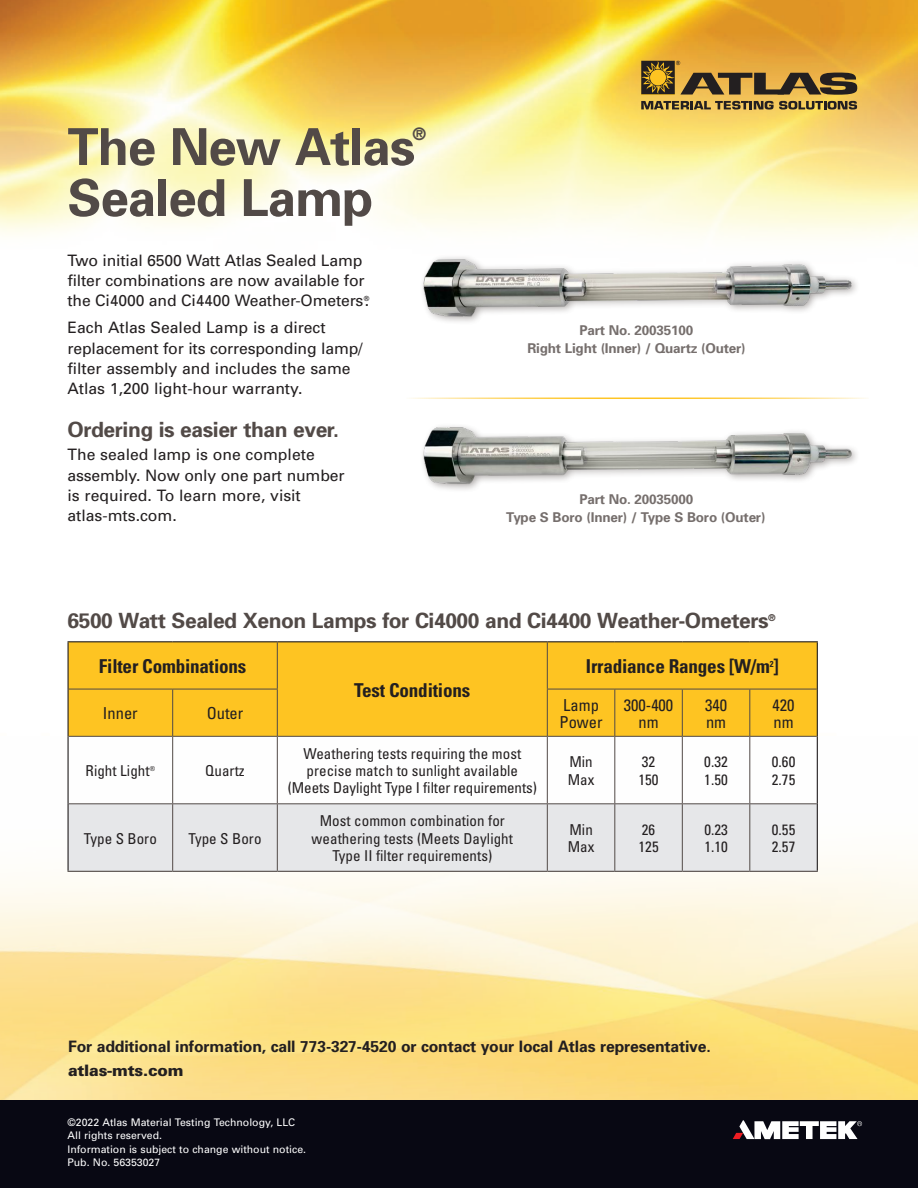
<style>
.page{position:relative;width:918px;height:1188px;background:#fff}
.page>*{position:absolute;margin:0;border:0;box-sizing:border-box;transform-origin:0 0}
.t1{font:700 51px "Univers";letter-spacing:-.02em;color:#524a47}
.t2{font:700 21px "Univers";letter-spacing:-.02em;color:#524a47}
.t3{font:700 condensed 19.2px "Univers";letter-spacing:-.01em;color:#231f20}
.t4{font:700 17.25px "Univers";color:#524a47}
.t5{font:condensed 16.5px/16.5px "Univers";color:#231f20}
.t6{font:15.75px/20.2px "Univers";letter-spacing:-.01em;color:#231f20}
.t7{font:700 15.75px "Univers";letter-spacing:-.01em;color:#231f20}
.t8{font:900 15.75px "Univers";letter-spacing:-.015em;color:#231f20}
.t9{font:condensed 15px/17.2px "Univers";letter-spacing:.005em;color:#231f20}
.t10{font:700 13.5px/18px "Univers";letter-spacing:-.015em;color:#766f6d;text-align:center}
.t11{font:10.5px/13.5px "Univers";color:#fff}
.t12{font:7.05px "Univers";color:#231f20}
.t13{font:condensed 6.75px "Univers";color:#231f20}
</style>
<div class="page">
<svg style="left:0;top:763px;width:918px;height:337px"></svg>
<img style="left:0;top:0;width:918px;height:736px">
<svg style="left:0;top:33px;width:918px;height:250px"></svg>
<div style="left:0;top:1100px;width:918px;height:88px;background:#080813"></div>
<svg style="left:733px;top:1120px;width:129px;height:19px"></svg>
<div style="left:69px;top:642px;width:748px;height:94px;background:#fec422"></div>
<div style="left:69px;top:804px;width:748px;height:67px;background:#e6e7e9"></div>
<hr style="left:68px;top:641px;width:105px;height:1px;background:#231f20">
<hr style="left:68px;top:642px;width:1px;height:47px;background:#231f20">
<hr style="left:173px;top:641px;width:104px;height:1px;background:#231f20">
<hr style="left:277px;top:641px;width:270px;height:1px;background:#231f20">
<hr style="left:547px;top:641px;width:68px;height:1px;background:#231f20">
<hr style="left:615px;top:641px;width:67px;height:1px;background:#231f20">
<hr style="left:682px;top:641px;width:68px;height:1px;background:#231f20">
<hr style="left:750px;top:641px;width:68px;height:1px;background:#231f20">
<hr style="left:817px;top:642px;width:1px;height:47px;background:#231f20">
<hr style="left:68px;top:689px;width:1px;height:47px;background:#231f20">
<hr style="left:817px;top:689px;width:1px;height:47px;background:#231f20">
<hr style="left:68px;top:736px;width:1px;height:68px;background:#231f20">
<hr style="left:817px;top:736px;width:1px;height:68px;background:#231f20">
<hr style="left:68px;top:804px;width:1px;height:67px;background:#231f20">
<hr style="left:817px;top:804px;width:1px;height:67px;background:#231f20">
<hr style="left:277px;top:642px;width:1px;height:47px;background:#524a47">
<hr style="left:547px;top:642px;width:1px;height:47px;background:#524a47">
<hr style="left:69px;top:689px;width:104px;height:1px;background:#524a47">
<hr style="left:173px;top:689px;width:105px;height:1px;background:#524a47">
<hr style="left:172px;top:689px;width:1px;height:47px;background:#524a47">
<hr style="left:277px;top:689px;width:1px;height:47px;background:#524a47">
<hr style="left:547px;top:689px;width:68px;height:1px;background:#524a47">
<hr style="left:547px;top:689px;width:1px;height:47px;background:#524a47">
<hr style="left:615px;top:689px;width:67px;height:1px;background:#524a47">
<hr style="left:614px;top:689px;width:1px;height:47px;background:#524a47">
<hr style="left:682px;top:689px;width:68px;height:1px;background:#524a47">
<hr style="left:682px;top:689px;width:1px;height:47px;background:#524a47">
<hr style="left:750px;top:689px;width:67px;height:1px;background:#524a47">
<hr style="left:749px;top:689px;width:1px;height:47px;background:#524a47">
<hr style="left:69px;top:736px;width:104px;height:1px;background:#524a47">
<hr style="left:173px;top:736px;width:104px;height:1px;background:#524a47">
<hr style="left:172px;top:737px;width:1px;height:66px;background:#524a47">
<hr style="left:277px;top:736px;width:270px;height:1px;background:#524a47">
<hr style="left:277px;top:737px;width:1px;height:66px;background:#524a47">
<hr style="left:547px;top:736px;width:68px;height:1px;background:#524a47">
<hr style="left:547px;top:737px;width:1px;height:66px;background:#524a47">
<hr style="left:615px;top:736px;width:67px;height:1px;background:#524a47">
<hr style="left:614px;top:737px;width:1px;height:66px;background:#524a47">
<hr style="left:682px;top:736px;width:68px;height:1px;background:#524a47">
<hr style="left:682px;top:737px;width:1px;height:66px;background:#524a47">
<hr style="left:750px;top:736px;width:67px;height:1px;background:#524a47">
<hr style="left:749px;top:737px;width:1px;height:66px;background:#524a47">
<hr style="left:69px;top:803px;width:104px;height:1px;background:#524a47">
<hr style="left:173px;top:803px;width:104px;height:1px;background:#524a47">
<hr style="left:172px;top:804px;width:1px;height:67px;background:#524a47">
<hr style="left:277px;top:803px;width:270px;height:1px;background:#524a47">
<hr style="left:277px;top:804px;width:1px;height:67px;background:#524a47">
<hr style="left:547px;top:803px;width:68px;height:1px;background:#524a47">
<hr style="left:547px;top:804px;width:1px;height:67px;background:#524a47">
<hr style="left:615px;top:803px;width:67px;height:1px;background:#524a47">
<hr style="left:614px;top:804px;width:1px;height:67px;background:#524a47">
<hr style="left:682px;top:803px;width:68px;height:1px;background:#524a47">
<hr style="left:682px;top:804px;width:1px;height:67px;background:#524a47">
<hr style="left:750px;top:803px;width:67px;height:1px;background:#524a47">
<hr style="left:749px;top:804px;width:1px;height:67px;background:#524a47">
<hr style="left:68px;top:871px;width:105px;height:1px;background:#524a47">
<hr style="left:173px;top:871px;width:104px;height:1px;background:#524a47">
<hr style="left:277px;top:871px;width:270px;height:1px;background:#524a47">
<hr style="left:547px;top:871px;width:68px;height:1px;background:#524a47">
<hr style="left:615px;top:871px;width:67px;height:1px;background:#524a47">
<hr style="left:682px;top:871px;width:68px;height:1px;background:#524a47">
<hr style="left:750px;top:871px;width:68px;height:1px;background:#524a47">
<svg style="left:641px;top:101px;width:216px;height:9px;background:#816c3b"></svg>
<svg style="left:641px;top:61px;width:216px;height:34px;background:#997634"></svg>
<img style="left:416px;top:418px;width:441px;height:75px">
<hr style="left:403px;top:398px;width:466px;height:1px;background:#fec422">
<div style="left:419px;top:254px;width:441px;height:72px;background:#fff"></div>
<img style="left:416px;top:250px;width:441px;height:74px">
<h1 class="t1" style="left:68px;top:114px;width:349px">The New Atlas</h1>
<p class="t4" style="left:413px;top:123px;width:15px">®</p>
<h1 class="t1" style="left:67px;top:165px;width:307px">Sealed Lamp</h1>
<p class="t6" style="left:68px;top:250px;width:303px">Two initial 6500 Watt Atlas Sealed Lamp filter combinations are now available for the Ci4000 and Ci4400 Weather-Ometers.</p>
<p class="t12" style="left:364px;top:294px;width:7px">®</p>
<p class="t6" style="left:67px;top:317px;width:297px">Each Atlas Sealed Lamp is a direct replacement for its corresponding lamp/ filter assembly and includes the same Atlas 1,200 light-hour warranty.</p>
<h2 class="t2" style="left:68px;top:416px;width:273px">Ordering is easier than ever.</h2>
<p class="t6" style="left:68px;top:444px;width:279px">The sealed lamp is one complete assembly. Now only one part number is required. To learn more, visit atlas-mts.com.</p>
<p class="t10" style="left:527px;top:321px;width:220px">Part No. 20035100<br>Right Light (Inner) / Quartz (Outer)</p>
<p class="t10" style="left:506px;top:490px;width:261px">Part No. 20035000<br>Type S Boro (Inner) / Type S Boro (Outer)</p>
<h2 class="t2" style="left:68px;top:607px;width:710px">6500 Watt Sealed Xenon Lamps for Ci4000 and Ci4400 Weather-Ometers<sup>®</sup></h2>
<p class="t3" style="left:99px;top:654px;width:149px">Filter Combinations</p>
<p class="t3" style="left:354px;top:678px;width:117px">Test Conditions</p>
<p class="t3" style="left:586px;top:654px;width:194px">Irradiance Ranges [W/m<sup>2</sup>]</p>
<p class="t5" style="left:103px;top:705px;width:36px">Inner</p>
<p class="t5" style="left:207px;top:705px;width:38px">Outer</p>
<p class="t5" style="left:560px;top:697px;width:45px">Lamp<br>Power</p>
<p class="t5" style="left:624px;top:697px;width:51px;text-align:center">300-400 nm</p>
<p class="t5" style="left:705px;top:697px;width:23px">340 nm</p>
<p class="t5" style="left:773px;top:697px;width:23px">420 nm</p>
<p class="t9" style="left:86px;top:762px;width:66px">Right Light</p>
<p class="t13" style="left:150px;top:764px;width:7px">®</p>
<p class="t9" style="left:205px;top:762px;width:41px">Quartz</p>
<p class="t9" style="left:288px;top:745px;width:251px;text-align:center">Weathering tests requiring the most precise match to sunlight available (Meets Daylight Type I filter requirements)</p>
<p class="t9" style="left:568px;top:753px;width:28px">Min<br>Max</p>
<p class="t9" style="left:639px;top:753px;width:22px">32<br>150</p>
<p class="t9" style="left:704px;top:753px;width:25px">0.32<br>1.50</p>
<p class="t9" style="left:772px;top:753px;width:25px">0.60<br>2.75</p>
<p class="t9" style="left:84px;top:829px;width:74px">Type S Boro</p>
<p class="t9" style="left:189px;top:829px;width:74px">Type S Boro</p>
<p class="t9" style="left:312px;top:812px;width:203px;text-align:center">Most common combination for weathering tests (Meets Daylight<br>Type II filter requirements)</p>
<p class="t9" style="left:568px;top:821px;width:28px">Min<br>Max</p>
<p class="t9" style="left:639px;top:821px;width:22px">26<br>125</p>
<p class="t9" style="left:704px;top:821px;width:25px">0.23<br>1.10</p>
<p class="t9" style="left:772px;top:821px;width:25px">0.55<br>2.57</p>
<p class="t7" style="left:68px;top:1037px;width:644px">For additional information, call 773-327-4520 or contact your local Atlas representative.</p>
<p class="t8" style="left:68px;top:1060px;width:117px">atlas-mts.com</p>
<p class="t11" style="left:68px;top:1115px;width:240px">©2022 Atlas Material Testing Technology, LLC All rights reserved.<br>Information is subject to change without notice.<br>Pub. No. 56353027</p>
</div>
